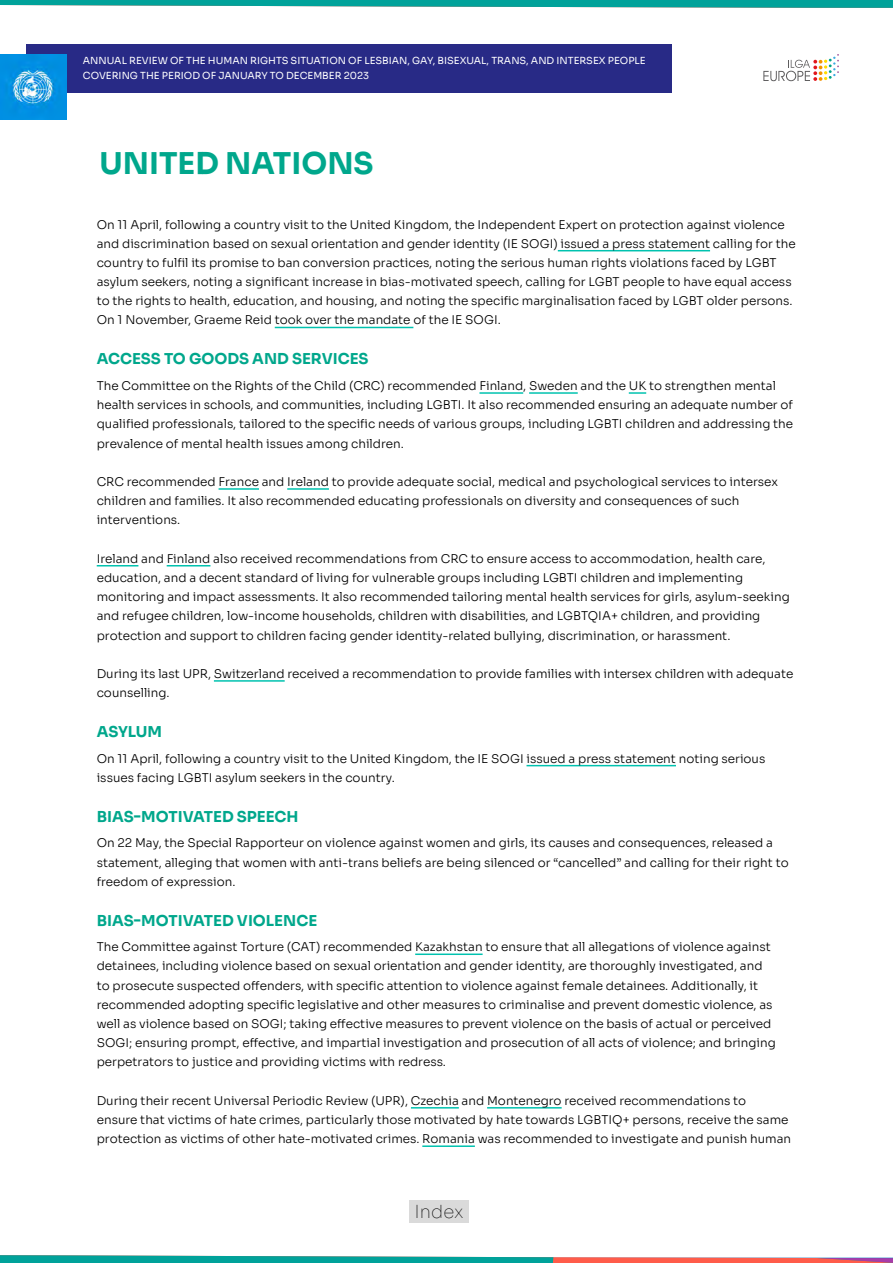
<style>
.page{position:relative;width:893px;height:1263px;background:#fff}
.page>*{position:absolute;margin:0;border:0;box-sizing:border-box;transform-origin:0 0}
.t1{font:700 30px "Sora";color:#00a78c}
.t2{font:100 18px "Sora";color:#000}
.t3{font:700 15px "Sora";color:#00a78c}
.t4{font:300 12px/19.2px "Sora";color:#000}
.t5{font:9.75px/15px "Sora";color:#fff}
</style>
<div class="page">
<svg style="left:0;top:0;width:893px;height:8px;background:#2caea7"></svg>
<div style="left:27px;top:45px;width:645px;height:48px;background:#282a86"></div>
<svg style="left:763px;top:54px;width:76px;height:27px"></svg>
<div style="left:409px;top:1200px;width:60px;height:22px;background:#dadada"></div>
<svg style="left:0;top:1255px;width:893px;height:8px"></svg>
<img style="left:0;top:54px;width:66px;height:66px">
<hr style="left:558px;top:250px;width:152px;height:1px;background:#00c2af">
<hr style="left:275px;top:327px;width:138px;height:1px;background:#00c2af">
<hr style="left:479px;top:392px;width:44px;height:2px;background:#00c2af">
<hr style="left:529px;top:392px;width:49px;height:2px;background:#00c2af">
<svg style="left:629px;top:392px;width:17px;height:2px"></svg>
<hr style="left:219px;top:488px;width:40px;height:2px;background:#00c2af">
<hr style="left:287px;top:488px;width:42px;height:2px;background:#00c2af">
<hr style="left:97px;top:565px;width:41px;height:1px;background:#00c2af">
<hr style="left:167px;top:565px;width:43px;height:1px;background:#00c2af">
<hr style="left:214px;top:680px;width:71px;height:2px;background:#00c2af">
<hr style="left:526px;top:765px;width:150px;height:1px;background:#00c2af">
<hr style="left:415px;top:953px;width:68px;height:2px;background:#00c2af">
<hr style="left:411px;top:1107px;width:48px;height:1px;background:#00c2af">
<hr style="left:487px;top:1107px;width:75px;height:1px;background:#00c2af">
<hr style="left:422px;top:1145px;width:53px;height:2px;background:#00c2af">
<p class="t5" style="left:83px;top:52px;width:564px">ANNUAL REVIEW OF THE HUMAN RIGHTS SITUATION OF LESBIAN, GAY, BISEXUAL, TRANS, AND INTERSEX PEOPLE<br>COVERING THE PERIOD OF JANUARY TO DECEMBER 2023</p>
<h1 class="t1" style="left:99px;top:139px;width:276px">UNITED NATIONS</h1>
<p class="t4" style="left:97px;top:214px;width:700px">On 11 April, following a country visit to the United Kingdom, the Independent Expert on protection against violence and discrimination based on sexual orientation and gender identity (IE SOGI) issued a press statement calling for the country to fulfil its promise to ban conversion practices, noting the serious human rights violations faced by LGBT asylum seekers, noting a significant increase in bias-motivated speech, calling for LGBT people to have equal access to the rights to health, education, and housing, and noting the specific marginalisation faced by LGBT older persons.<br>On 1 November, Graeme Reid took over the mandate of the IE SOGI.</p>
<p class="t3" style="left:97px;top:347px;width:273px">ACCESS TO GOODS AND SERVICES</p>
<p class="t4" style="left:97px;top:375px;width:698px">The Committee on the Rights of the Child (CRC) recommended Finland, Sweden and the UK to strengthen mental health services in schools, and communities, including LGBTI. It also recommended ensuring an adequate number of qualified professionals, tailored to the specific needs of various groups, including LGBTI children and addressing the prevalence of mental health issues among children.</p>
<p class="t4" style="left:97px;top:471px;width:683px">CRC recommended France and Ireland to provide adequate social, medical and psychological services to intersex children and families. It also recommended educating professionals on diversity and consequences of such interventions.</p>
<p class="t4" style="left:97px;top:548px;width:694px">Ireland and Finland also received recommendations from CRC to ensure access to accommodation, health care, education, and a decent standard of living for vulnerable groups including LGBTI children and implementing monitoring and impact assessments. It also recommended tailoring mental health services for girls, asylum-seeking and refugee children, low-income households, children with disabilities, and LGBTQIA+ children, and providing protection and support to children facing gender identity-related bullying, discrimination, or harassment.</p>
<p class="t4" style="left:97px;top:663px;width:698px">During its last UPR, Switzerland received a recommendation to provide families with intersex children with adequate counselling.</p>
<p class="t3" style="left:97px;top:719px;width:67px">ASYLUM</p>
<p class="t4" style="left:97px;top:748px;width:670px">On 11 April, following a country visit to the United Kingdom, the IE SOGI issued a press statement noting serious issues facing LGBTI asylum seekers in the country.</p>
<p class="t3" style="left:97px;top:804px;width:203px">BIAS-MOTIVATED SPEECH</p>
<p class="t4" style="left:97px;top:832px;width:693px">On 22 May, the Special Rapporteur on violence against women and girls, its causes and consequences, released a statement, alleging that women with anti-trans beliefs are being silenced or “cancelled” and calling for their right to freedom of expression.</p>
<p class="t3" style="left:97px;top:908px;width:222px">BIAS-MOTIVATED VIOLENCE</p>
<p class="t4" style="left:97px;top:936px;width:680px">The Committee against Torture (CAT) recommended Kazakhstan to ensure that all allegations of violence against detainees, including violence based on sexual orientation and gender identity, are thoroughly investigated, and to prosecute suspected offenders, with specific attention to violence against female detainees. Additionally, it recommended adopting specific legislative and other measures to criminalise and prevent domestic violence, as well as violence based on SOGI; taking effective measures to prevent violence on the basis of actual or perceived SOGI; ensuring prompt, effective, and impartial investigation and prosecution of all acts of violence; and bringing perpetrators to justice and providing victims with redress.</p>
<p class="t4" style="left:97px;top:1090px;width:696px">During their recent Universal Periodic Review (UPR), Czechia and Montenegro received recommendations to<br>ensure that victims of hate crimes, particularly those motivated by hate towards LGBTIQ+ persons, receive the same protection as victims of other hate-motivated crimes. Romania was recommended to investigate and punish human</p>
<h2 class="t2" style="left:415px;top:1196px;width:50px">Index</h2>
</div>
